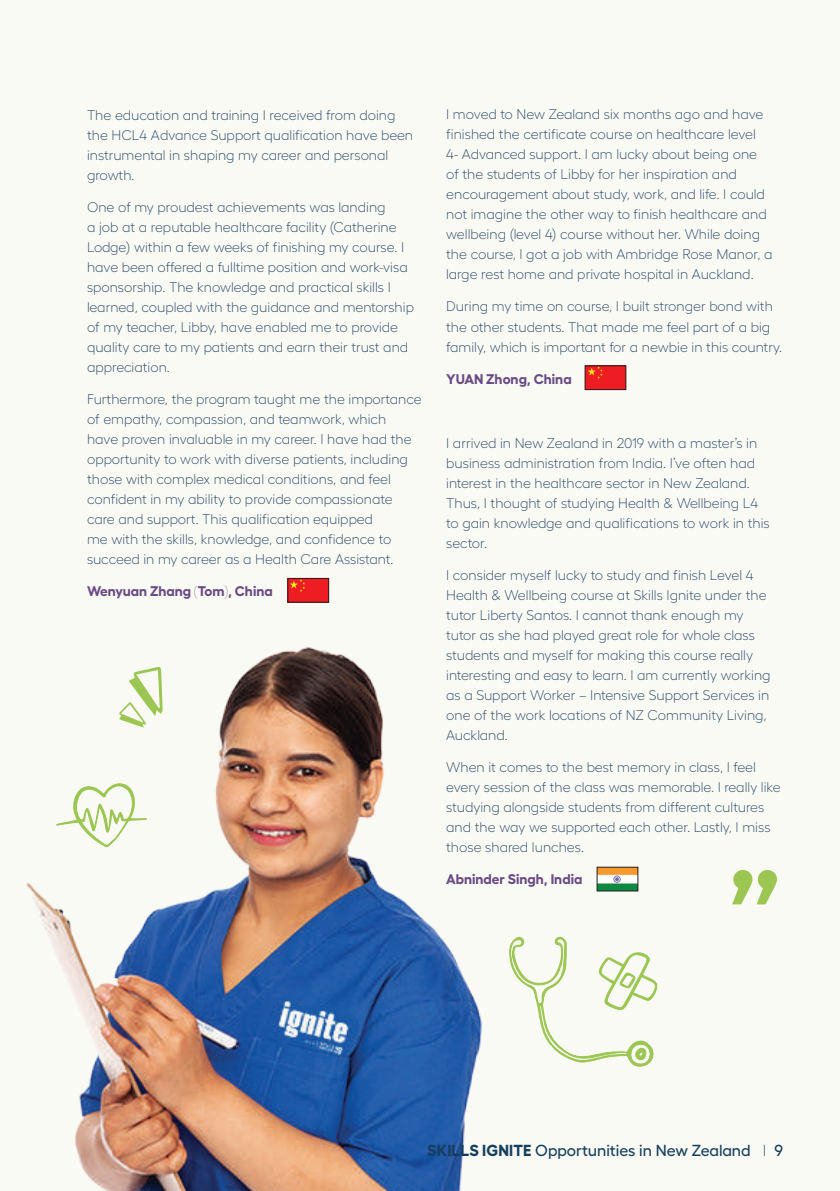
<style>
.page{position:relative;width:840px;height:1191px;background:#fff}
.page>*{position:absolute;margin:0;border:0;box-sizing:border-box;transform-origin:0 0}
.t1{font:500 16px "Hellix";color:#163f5f}
.t2{font:300 14px/20px "Hellix";color:#1d3f5d}
.t3{font:700 14px "Hellix";color:#6a4b86}
.s1{font-weight:700}
.s2{font-weight:300}
</style>
<div class="page">
<div style="left:0;top:0;width:839px;height:1191px;background:#fafaf5"></div>
<img style="left:26px;top:647px;width:456px;height:544px">
<svg style="left:732px;top:870px;width:44px;height:34px"></svg>
<svg style="left:118px;top:666px;width:44px;height:61px"></svg>
<svg style="left:55px;top:782px;width:92px;height:66px"></svg>
<svg style="left:509px;top:936px;width:148px;height:131px"></svg>
<img style="left:598px;top:869px;width:37px;height:20px">
<div style="left:596px;top:867px;width:41px;height:24px;border:1px solid #231f20"></div>
<img style="left:289px;top:580px;width:38px;height:20px">
<div style="left:287px;top:578px;width:42px;height:24px;border:1px solid #231f20"></div>
<img style="left:586px;top:368px;width:37px;height:20px">
<div style="left:584px;top:366px;width:41px;height:24px;border:1px solid #231f20"></div>
<p class="t2" style="left:87px;top:104px;width:327px">The education and training I received from doing the HCL4 Advance Support qualification have been instrumental in shaping my career and personal growth.</p>
<p class="t2" style="left:87px;top:196px;width:328px">One of my proudest achievements was landing<br>a job at a reputable healthcare facility (Catherine Lodge) within a few weeks of finishing my course. I have been offered a fulltime position and work-visa sponsorship. The knowledge and practical skills I learned, coupled with the guidance and mentorship of my teacher, Libby, have enabled me to provide quality care to my patients and earn their trust and appreciation.</p>
<p class="t2" style="left:87px;top:388px;width:336px">Furthermore, the program taught me the importance of empathy, compassion, and teamwork, which<br>have proven invaluable in my career. I have had the opportunity to work with diverse patients, including those with complex medical conditions, and feel confident in my ability to provide compassionate care and support. This qualification equipped<br>me with the skills, knowledge, and confidence to succeed in my career as a Health Care Assistant.</p>
<p class="t3" style="left:87px;top:580px;width:187px">Wenyuan Zhang (Tom), China</p>
<p class="t2" style="left:446px;top:103px;width:327px">I moved to New Zealand six months ago and have finished the certificate course on healthcare level<br>4- Advanced support. I am lucky about being one of the students of Libby for her inspiration and encouragement about study, work, and life. I could not imagine the other way to finish healthcare and wellbeing (level 4) course without her. While doing the course, I got a job with Ambridge Rose Manor, a large rest home and private hospital in Auckland.</p>
<p class="t2" style="left:446px;top:295px;width:337px">During my time on course, I built stronger bond with the other students. That made me feel part of a big family, which is important for a newbie in this country.</p>
<p class="t3" style="left:446px;top:367px;width:127px">YUAN Zhong, China</p>
<p class="t2" style="left:446px;top:431px;width:325px">I arrived in New Zealand in 2019 with a master’s in business administration from India. I’ve often had interest in the healthcare sector in New Zealand.<br>Thus, I thought of studying Health &amp; Wellbeing L4 to gain knowledge and qualifications to work in this sector.</p>
<p class="t2" style="left:446px;top:563px;width:326px">I consider myself lucky to study and finish Level 4<br>Health &amp; Wellbeing course at Skills Ignite under the tutor Liberty Santos. I cannot thank enough my tutor as she had played great role for whole class students and myself for making this course really interesting and easy to learn. I am currently working as a Support Worker – Intensive Support Services in one of the work locations of NZ Community Living, Auckland.</p>
<p class="t2" style="left:446px;top:755px;width:336px">When it comes to the best memory in class, I feel every session of the class was memorable. I really like studying alongside students from different cultures and the way we supported each other. Lastly, I miss those shared lunches.</p>
<p class="t3" style="left:446px;top:867px;width:138px">Abninder Singh, India</p>
<p class="t1" style="left:427px;top:1137px;width:357px"><span class="s1">SKILLS IGNITE</span> Opportunities in New Zealand <span class="s2">I</span> 9</p>
</div>
